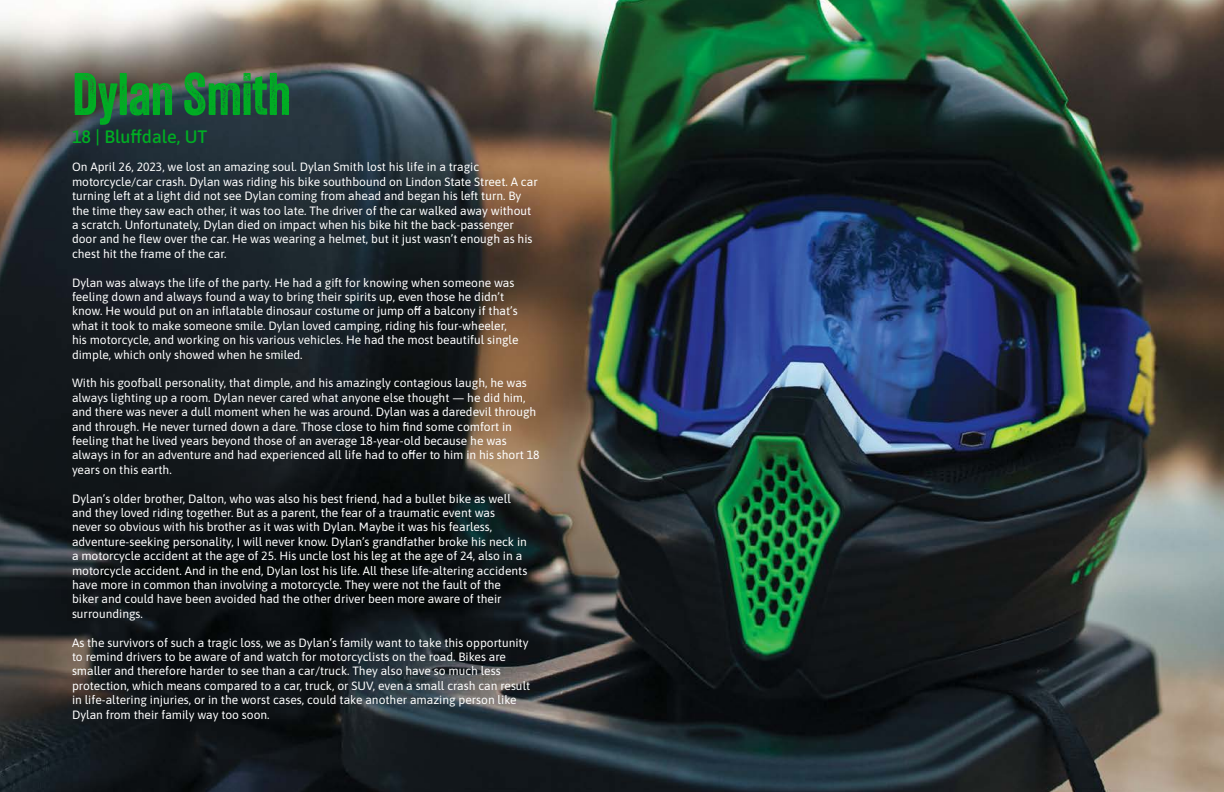
<style>
.page{position:relative;width:1224px;height:792px;background:#fff}
.page>*{position:absolute;margin:0;border:0;box-sizing:border-box;transform-origin:0 0}
.t1{font:58px "Veneer";color:#00ae23}
.t2{font:18px "Asap";color:#00ae23}
.t3{font:12px/14.4px "Asap";color:#fff}
</style>
<div class="page">
<img style="left:0;top:0;width:1224px;height:792px">
<h1 class="t1" style="left:72px;top:59px;width:220px">Dylan Smith</h1>
<h2 class="t2" style="left:72px;top:124px;width:137px">18 | Bluffdale, UT</h2>
<p class="t3" style="left:72px;top:159px;width:467px">On April 26, 2023, we lost an amazing soul. Dylan Smith lost his life in a tragic motorcycle/car crash. Dylan was riding his bike southbound on Lindon State Street. A car turning left at a light did not see Dylan coming from ahead and began his left turn. By the time they saw each other, it was too late. The driver of the car walked away without a scratch. Unfortunately, Dylan died on impact when his bike hit the back-passenger door and he flew over the car. He was wearing a helmet, but it just wasn’t enough as his chest hit the frame of the car.</p>
<p class="t3" style="left:72px;top:274px;width:448px">Dylan was always the life of the party. He had a gift for knowing when someone was feeling down and always found a way to bring their spirits up, even those he didn’t know. He would put on an inflatable dinosaur costume or jump off a balcony if that’s what it took to make someone smile. Dylan loved camping, riding his four-wheeler, his motorcycle, and working on his various vehicles. He had the most beautiful single dimple, which only showed when he smiled.</p>
<p class="t3" style="left:72px;top:375px;width:469px">With his goofball personality, that dimple, and his amazingly contagious laugh, he was always lighting up a room. Dylan never cared what anyone else thought — he did him, and there was never a dull moment when he was around. Dylan was a daredevil through and through. He never turned down a dare. Those close to him find some comfort in feeling that he lived years beyond those of an average 18-year-old because he was always in for an adventure and had experienced all life had to offer to him in his short 18 years on this earth.</p>
<p class="t3" style="left:72px;top:490px;width:457px">Dylan’s older brother, Dalton, who was also his best friend, had a bullet bike as well and they loved riding together. But as a parent, the fear of a traumatic event was never so obvious with his brother as it was with Dylan. Maybe it was his fearless, adventure-seeking personality, I will never know. Dylan’s grandfather broke his neck in a motorcycle accident at the age of 25. His uncle lost his leg at the age of 24, also in a motorcycle accident. And in the end, Dylan lost his life. All these life-altering accidents have more in common than involving a motorcycle. They were not the fault of the biker and could have been avoided had the other driver been more aware of their surroundings.</p>
<p class="t3" style="left:72px;top:634px;width:460px">As the survivors of such a tragic loss, we as Dylan’s family want to take this opportunity to remind drivers to be aware of and watch for motorcyclists on the road. Bikes are smaller and therefore harder to see than a car/truck. They also have so much less protection, which means compared to a car, truck, or SUV, even a small crash can result in life-altering injuries, or in the worst cases, could take another amazing person like Dylan from their family way too soon.</p>
</div>
